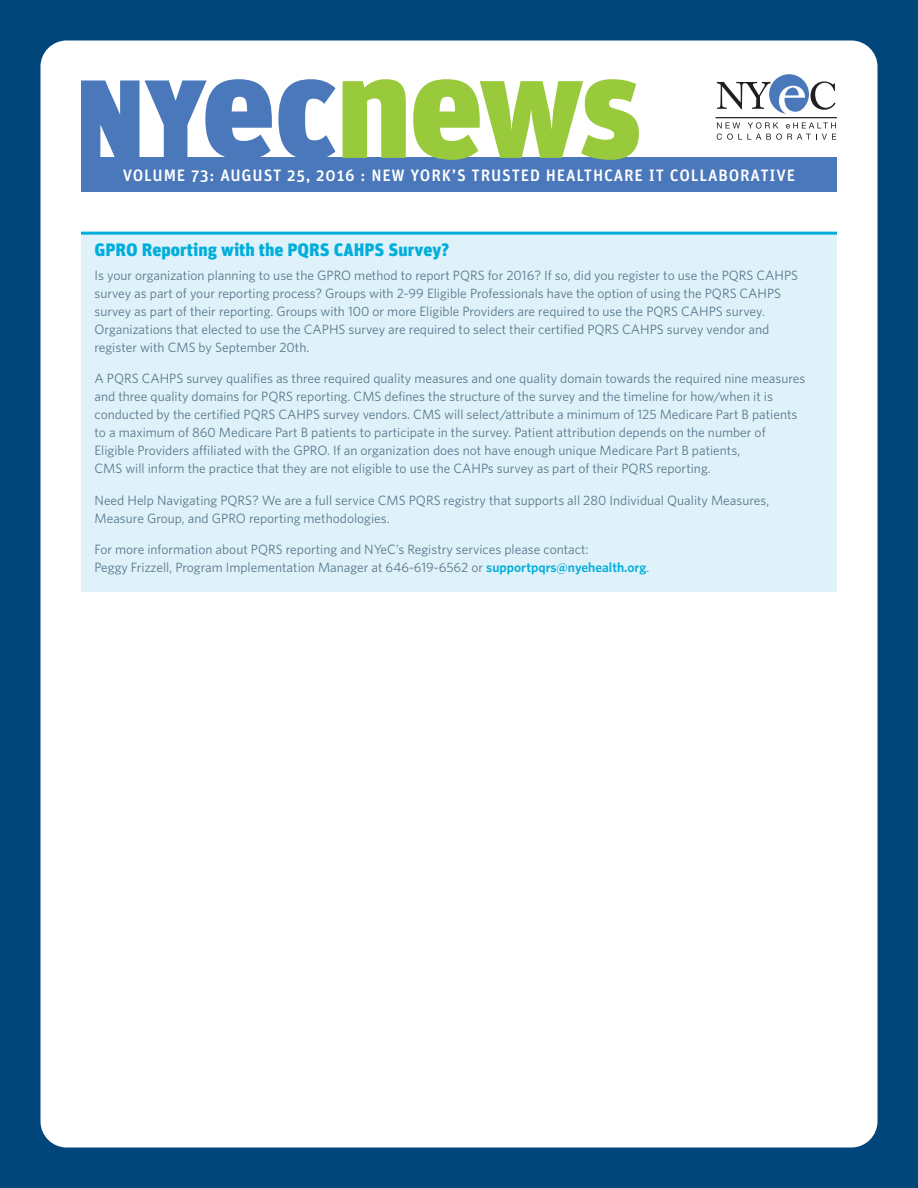
<style>
.page{position:relative;width:918px;height:1188px;background:#00467a}
.page>*{position:absolute;margin:0;border:0;box-sizing:border-box;transform-origin:0 0}
.t1{font:900 18px "Unit";color:#00addb}
.t2{font:500 16.5px "Unit";letter-spacing:.05em;color:#fff}
.t3{font:13.5px/18px "Whitney";color:#59788d}
.s1{font-weight:600;color:#00addb}
</style>
<div class="page">
<div style="left:40px;top:40px;width:837px;height:1108px;background:#fff;border-radius:26px"></div>
<div style="left:81px;top:158px;width:756px;height:34px;background:#4a78bb"></div>
<hr style="left:716px;top:117px;width:121px;height:1px;background:#2e2929">
<svg style="left:717px;top:74px;width:119px;height:40px"></svg>
<svg style="left:717px;top:122px;width:119px;height:18px"></svg>
<svg style="left:278px;top:79px;width:58px;height:79px"></svg>
<svg style="left:343px;top:79px;width:63px;height:79px"></svg>
<svg style="left:413px;top:79px;width:226px;height:81px"></svg>
<svg style="left:81px;top:79px;width:191px;height:79px"></svg>
<div style="left:81px;top:234px;width:756px;height:358px;background:#dff2f9"></div>
<hr style="left:81px;top:232px;width:756px;height:3px;background:#00addb">
<p class="t2" style="left:123px;top:169px;width:674px">VOLUME 73: AUGUST 25, 2016 : NEW YORK’S TRUSTED HEALTHCARE IT COLLABORATIVE</p>
<h3 class="t1" style="left:94px;top:243px;width:356px">GPRO Reporting with the PQRS CAHPS Survey?</h3>
<p class="t3" style="left:94px;top:267px;width:705px">Is your organization planning to use the GPRO method to report PQRS for 2016? If so, did you register to use the PQRS CAHPS survey as part of your reporting process? Groups with 2-99 Eligible Professionals have the option of using the PQRS CAHPS survey as part of their reporting. Groups with 100 or more Eligible Providers are required to use the PQRS CAHPS survey.<br>Organizations that elected to use the CAPHS survey are required to select their certified PQRS CAHPS survey vendor and register with CMS by September 20th.</p>
<p class="t3" style="left:94px;top:370px;width:712px">A PQRS CAHPS survey qualifies as three required quality measures and one quality domain towards the required nine measures and three quality domains for PQRS reporting. CMS defines the structure of the survey and the timeline for how/when it is conducted by the certified PQRS CAHPS survey vendors. CMS will select/attribute a minimum of 125 Medicare Part B patients to a maximum of 860 Medicare Part B patients to participate in the survey. Patient attribution depends on the number of Eligible Providers affiliated with the GPRO. If an organization does not have enough unique Medicare Part B patients,<br>CMS will inform the practice that they are not eligible to use the CAHPs survey as part of their PQRS reporting.</p>
<p class="t3" style="left:94px;top:492px;width:676px">Need Help Navigating PQRS? We are a full service CMS PQRS registry that supports all 280 Individual Quality Measures,<br>Measure Group, and GPRO reporting methodologies.</p>
<p class="t3" style="left:94px;top:541px;width:556px">For more information about PQRS reporting and NYeC’s Registry services please contact:<br>Peggy Frizzell, Program Implementation Manager at 646-619-6562 or <span class="s1">supportpqrs@nyehealth.org</span>.</p>
</div>
